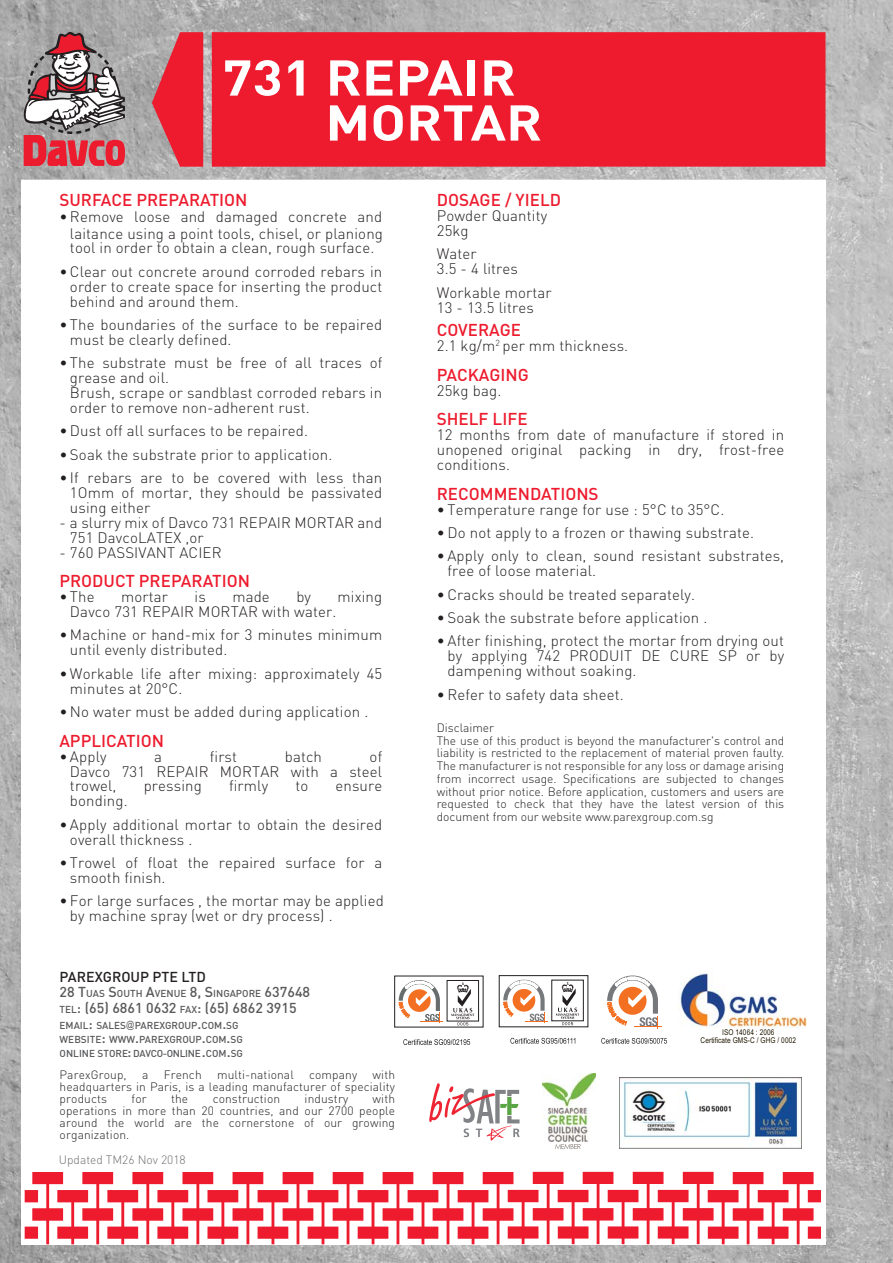
<style>
.page{position:relative;width:893px;height:1263px;background:#fff}
.page>*{position:absolute;margin:0;border:0;box-sizing:border-box;transform-origin:0 0}
.t1{font:700 49.5px/45px "DIN";color:#fff;scale:1.12 1}
.t2{font:500 16.95px "DIN";color:#ed1b2d}
.t3{font:300 15px/14.9px "DIN";letter-spacing:.01em;color:#231f20}
.t4{font:500 14.25px "DIN";color:#58595b}
.t5{font:500 14.25px "DIN";color:#231f20}
.t6{font:300 12px/12.8px "DIN";color:#231f20;text-align:justify}
.t7{font:300 12px "DIN";color:#6d6f71}
.t8{font:500 10.05px/14.2px "DIN";color:#58595b}
.t9{font:7.95px/8.2px "Arial Narrow";letter-spacing:.01em;color:#241a04;text-align:center}
.s1{font-size:14.25px}
.s2{font-size:10.05px}
.s3{font-family:"Arial Narrow";font-weight:400}
.s4{color:#6d6e70}
</style>
<div class="page">
<img style="left:0;top:0;width:893px;height:1263px">
<div style="left:21px;top:180px;width:805px;height:1064px;background:#fff"></div>
<svg style="left:25px;top:1172px;width:801px;height:72px"></svg>
<div style="left:212px;top:32px;width:613px;height:135px;background:#ed1b2d"></div>
<svg style="left:601px;top:1038px;width:66px;height:6px"></svg>
<svg style="left:607px;top:975px;width:54px;height:53px"></svg>
<img style="left:679px;top:971px;width:128px;height:57px">
<svg style="left:510px;top:1038px;width:65px;height:6px"></svg>
<div style="left:499px;top:975px;width:89px;height:52px;border:1px solid #231f20"></div>
<svg style="left:503px;top:980px;width:44px;height:43px"></svg>
<svg style="left:556px;top:982px;width:23px;height:43px"></svg>
<svg style="left:403px;top:1039px;width:67px;height:6px"></svg>
<svg style="left:399px;top:980px;width:44px;height:43px"></svg>
<div style="left:447px;top:980px;width:32px;height:41px;border:1px solid #231f20"></div>
<svg style="left:451px;top:982px;width:23px;height:43px"></svg>
<svg style="left:429px;top:1083px;width:91px;height:58px"></svg>
<img style="left:619px;top:1077px;width:182px;height:71px">
<img style="left:543px;top:1074px;width:53px;height:67px">
<svg style="left:555px;top:1144px;width:26px;height:5px"></svg>
<svg style="left:21px;top:32px;width:105px;height:134px;background:#ae8488"></svg>
<svg style="left:152px;top:32px;width:51px;height:135px;background:#da4350"></svg>
<h1 class="t1" style="left:325px;top:61px;width:195px;text-indent:-103px">731 REPAIR<br>MORTAR</h1>
<p class="t2" style="left:59px;top:194px;width:190px">SURFACE PREPARATION</p>
<p class="t3" style="left:70px;top:211px;width:314px;line-height:15.5px;text-align:justify;text-indent:-11px">• Remove loose and damaged concrete and laitance using a point tools, chisel, or planiong tool in order to obtain a clean, rough surface.</p>
<p class="t3" style="left:70px;top:266px;width:314px;text-align:justify;text-indent:-11px">• Clear out concrete around corroded rebars in order to create space for inserting the product behind and around them.</p>
<p class="t3" style="left:70px;top:319px;width:314px;text-indent:-11px">• The boundaries of the surface to be repaired must be clearly defined.</p>
<p class="t3" style="left:70px;top:357px;width:314px;text-indent:-11px">• The substrate must be free of all traces of grease and oil.<br>Brush, scrape or sandblast corroded rebars in order to remove non-adherent rust.</p>
<p class="t3" style="left:59px;top:425px;width:250px">• Dust off all surfaces to be repaired.</p>
<p class="t3" style="left:59px;top:449px;width:275px">• Soak the substrate prior to application.</p>
<p class="t3" style="left:70px;top:472px;width:314px;text-align:justify;text-indent:-11px">• If rebars are to be covered with less than 1Omm of mortar, they should be passivated using either</p>
<p class="t3" style="left:70px;top:517px;width:314px;text-indent:-11px">- a slurry mix of Davco 731 REPAIR MORTAR and<br>751 DavcoLATEX ,or</p>
<p class="t3" style="left:59px;top:546px;width:164px">- 760 PASSIVANT ACIER</p>
<p class="t2" style="left:59px;top:575px;width:192px">PRODUCT PREPARATION</p>
<p class="t3" style="left:59px;top:591px;width:37px">• The</p>
<p class="t3" style="left:121px;top:591px;width:48px">mortar</p>
<p class="t3" style="left:195px;top:591px;width:13px">is</p>
<p class="t3" style="left:232px;top:591px;width:39px">made</p>
<p class="t3" style="left:296px;top:591px;width:16px">by</p>
<p class="t3" style="left:338px;top:591px;width:46px">mixing</p>
<p class="t3" style="left:70px;top:606px;width:268px">Davco 731 REPAIR MORTAR with water.</p>
<p class="t3" style="left:70px;top:629px;width:314px;text-indent:-11px">• Machine or hand-mix for 3 minutes minimum until evenly distributed.</p>
<p class="t3" style="left:70px;top:668px;width:314px;text-indent:-11px">• Workable life after mixing: approximately 45 minutes at 20°C.</p>
<p class="t3" style="left:59px;top:706px;width:310px">• No water must be added during application .</p>
<p class="t2" style="left:59px;top:735px;width:106px">APPLICATION</p>
<p class="t3" style="left:59px;top:751px;width:49px">• Apply</p>
<p class="t3" style="left:154px;top:751px;width:9px">a</p>
<p class="t3" style="left:210px;top:751px;width:29px">first</p>
<p class="t3" style="left:285px;top:751px;width:39px">batch</p>
<p class="t3" style="left:70px;top:751px;width:314px;text-align:justify;text-indent:300px">of Davco 731 REPAIR MORTAR with a steel trowel,</p>
<p class="t3" style="left:144px;top:780px;width:60px">pressing</p>
<p class="t3" style="left:229px;top:780px;width:41px">firmly</p>
<p class="t3" style="left:295px;top:780px;width:14px">to</p>
<p class="t3" style="left:335px;top:780px;width:48px">ensure</p>
<p class="t3" style="left:70px;top:795px;width:59px">bonding.</p>
<p class="t3" style="left:70px;top:819px;width:314px;text-indent:-11px">• Apply additional mortar to obtain the desired overall thickness .</p>
<p class="t3" style="left:70px;top:857px;width:314px;text-indent:-11px">• Trowel of float the repaired surface for a smooth finish.</p>
<p class="t3" style="left:70px;top:895px;width:315px;text-indent:-11px">• For large surfaces , the mortar may be applied by machine spray (wet or dry process) .</p>
<p class="t5" style="left:60px;top:971px;width:148px">PAREXGROUP PTE LTD</p>
<p class="t8" style="left:60px;top:988px;width:252px"><span class="s1">28 T</span>UAS <span class="s1">S</span>OUTH <span class="s1">A</span>VENUE <span class="s1">8, S</span>INGAPORE <span class="s1">637648</span></p>
<p class="t4" style="left:60px;top:1003px;width:239px"><span class="s2">TEL</span>: (65) 6861 0632 <span class="s2">FAX</span>: (65) 6862 3915</p>
<p class="t8" style="left:60px;top:1019px;width:185px">EMAIL<span class="s1">:</span> SALES<span class="s3">@</span>PAREXGROUP<span class="s1">.</span>COM<span class="s1">.</span>SG<br>WEBSITE<span class="s1">:</span> WWW<span class="s1">.</span>PAREXGROUP<span class="s1">.</span>COM<span class="s1">.</span>SG<br>ONLINE STORE <span class="s1">:</span> DAVCO-ONLINE COM<span class="s1">.</span>SG</p>
<p class="t4" style="left:202px;top:1047px;width:5px">.</p>
<p class="t6" style="left:60px;top:1069px;width:69px">ParexGroup,</p>
<p class="t6" style="left:142px;top:1069px;width:8px">a</p>
<p class="t6" style="left:164px;top:1069px;width:40px">French</p>
<p class="t6" style="left:217px;top:1069px;width:78px">multi-national</p>
<p class="t6" style="left:309px;top:1069px;width:50px">company</p>
<p class="t6" style="left:60px;top:1070px;width:337px;line-height:12px;text-indent:313px">with headquarters in Paris, is a leading manufacturer of speciality products</p>
<p class="t6" style="left:60px;top:1094px;width:337px;line-height:12px;text-indent:313px">with operations in more than 20 countries, and our 2700 people around the world are the cornerstone of our growing organization.</p>
<p class="t6" style="left:132px;top:1093px;width:17px">for</p>
<p class="t6" style="left:171px;top:1093px;width:19px">the</p>
<p class="t6" style="left:213px;top:1093px;width:69px">construction</p>
<p class="t6" style="left:305px;top:1093px;width:45px">industry</p>
<p class="t7" style="left:59px;top:1155px;width:128px">Updated TM26 <span class="s4">Nov 2018</span></p>
<p class="t2" style="left:437px;top:194px;width:126px">DOSAGE / YIELD</p>
<p class="t3" style="left:437px;top:210px;width:112px">Powder Quantity<br>25kg</p>
<p class="t3" style="left:437px;top:248px;width:83px">Water<br>3.5 - 4 litres</p>
<p class="t3" style="left:437px;top:287px;width:116px">Workable mortar<br>13 - 13.5 litres</p>
<p class="t2" style="left:437px;top:324px;width:86px">COVERAGE</p>
<p class="t3" style="left:437px;top:340px;width:193px">2.1 kg/m<sup>2</sup> per mm thickness.</p>
<p class="t2" style="left:437px;top:369px;width:93px">PACKAGING</p>
<p class="t3" style="left:437px;top:384px;width:66px">25kg bag.</p>
<p class="t2" style="left:437px;top:413px;width:92px">SHELF LIFE</p>
<p class="t3" style="left:437px;top:429px;width:349px;text-align:justify">12 months from date of manufacture if stored in unopened original packing in dry, frost-free conditions.</p>
<p class="t2" style="left:437px;top:488px;width:163px">RECOMMENDATIONS</p>
<p class="t3" style="left:437px;top:504px;width:289px">• Temperature range for use : 5°C to 35°C.</p>
<p class="t3" style="left:437px;top:527px;width:319px">• Do not apply to a frozen or thawing substrate.</p>
<p class="t3" style="left:447px;top:550px;width:338px;text-indent:-11px">• Apply only to clean, sound resistant substrates, free of loose material.</p>
<p class="t3" style="left:437px;top:589px;width:260px">• Cracks should be treated separately.</p>
<p class="t3" style="left:437px;top:612px;width:272px">• Soak the substrate before application .</p>
<p class="t3" style="left:447px;top:635px;width:338px;text-align:justify;text-indent:-11px">• After finishing, protect the mortar from drying out by applying 742 PRODUIT DE CURE SP or by dampening without soaking.</p>
<p class="t3" style="left:437px;top:688px;width:188px">• Refer to safety data sheet.</p>
<p class="t6" style="left:437px;top:722px;width:349px;text-align:left">Disclaimer<br>The use of this product is beyond the manufacturer's control and liability is restricted to the replacement of material proven faulty.<br>The manufacturer is not responsible for any loss or damage arising from incorrect usage. Specifications are subjected to changes without prior notice. Before application, customers and users are requested to check that they have the latest version of this document from our website www.parexgroup.com.sg</p>
<p class="t9" style="left:701px;top:1028px;width:97px">ISO 14064 : 2006<br>Certificate GMS-C / GHG / 0002</p>
</div>
